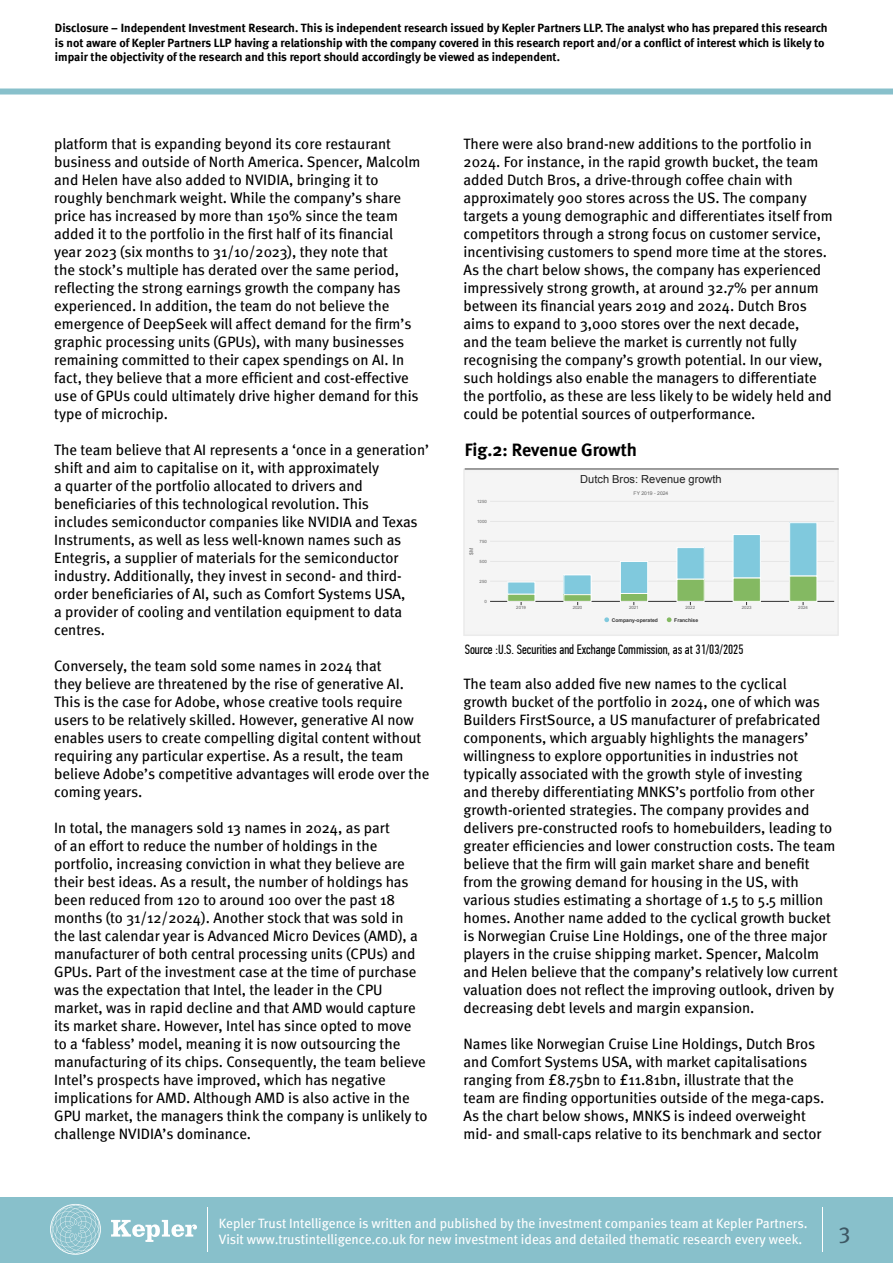
<style>
.page{position:relative;width:893px;height:1263px;background:#fff}
.page>*{position:absolute;margin:0;border:0;box-sizing:border-box;transform-origin:0 0}
.t1{font:22.5px "Meta";color:#3d5864}
.t2{font:700 18px "Meta";color:#000}
.t3{font:15px/18px "Meta";color:#000}
.t4{font:13.5px/16.2px "Meta";color:#fff}
.t5{font:13.5px "PF Din Text Comp Pro";color:#000}
.t6{font:12px/14.4px "Meta Bold LF";color:#000}
.t7{font:11.1px "Arial";color:#1f1f1f}
.t8{font:700 5.1px "Arial";color:#333}
.t9{font:5.1px "Arial";color:#666}
.t10{font:4.35px "Arial";color:#666}
</style>
<div class="page">
<div style="left:0;top:1197px;width:893px;height:66px;background:#88c0cb"></div>
<svg style="left:111px;top:1220px;width:86px;height:22px"></svg>
<svg style="left:50px;top:1204px;width:51px;height:51px"></svg>
<hr style="left:207px;top:1207px;width:1px;height:44px;background:#fff">
<div style="left:0;top:89px;width:893px;height:6px;background:#88c0cb"></div>
<hr style="left:822px;top:1207px;width:1px;height:44px;background:#fff">
<div style="left:464px;top:473px;width:374px;height:158px;background:#f5f5f5"></div>
<hr style="left:490px;top:581px;width:344px;height:1px;background:#e6e6e6">
<hr style="left:490px;top:561px;width:344px;height:1px;background:#e6e6e6">
<hr style="left:490px;top:541px;width:344px;height:1px;background:#e6e6e6">
<hr style="left:490px;top:521px;width:344px;height:1px;background:#e6e6e6">
<hr style="left:490px;top:501px;width:344px;height:1px;background:#e6e6e6">
<hr style="left:490px;top:601px;width:344px;height:1px;background:#333">
<div style="left:508px;top:582px;width:27px;height:12px;background:#80c9dd"></div>
<div style="left:564px;top:575px;width:27px;height:20px;background:#80c9dd"></div>
<div style="left:620px;top:561px;width:28px;height:32px;background:#80c9dd"></div>
<div style="left:620px;top:561px;width:28px;height:33px;border:1px solid #fff"></div>
<div style="left:677px;top:548px;width:27px;height:31px;background:#80c9dd"></div>
<div style="left:733px;top:534px;width:27px;height:44px;background:#80c9dd"></div>
<div style="left:733px;top:534px;width:28px;height:44px;border:1px solid #fff"></div>
<div style="left:790px;top:523px;width:27px;height:53px;background:#80c9dd"></div>
<div style="left:789px;top:522px;width:28px;height:54px;border:1px solid #fff"></div>
<div style="left:508px;top:594px;width:27px;height:7px;background:#84b962"></div>
<div style="left:507px;top:594px;width:28px;height:7px;border:1px solid #fff"></div>
<div style="left:564px;top:595px;width:27px;height:6px;background:#84b962"></div>
<div style="left:564px;top:594px;width:27px;height:7px;border:1px solid #fff"></div>
<div style="left:620px;top:593px;width:28px;height:8px;background:#84b962"></div>
<div style="left:620px;top:593px;width:28px;height:8px;border:1px solid #fff"></div>
<div style="left:677px;top:579px;width:27px;height:22px;background:#84b962"></div>
<div style="left:733px;top:578px;width:27px;height:23px;background:#84b962"></div>
<div style="left:790px;top:576px;width:27px;height:25px;background:#84b962"></div>
<svg style="left:604px;top:617px;width:5px;height:5px"></svg>
<svg style="left:667px;top:617px;width:4px;height:5px"></svg>
<div style="left:463px;top:469px;width:376px;height:167px;border:2px solid #ebebeb"></div>
<hr style="left:465px;top:468px;width:374px;height:2px;background:#808080">
<p class="t6" style="left:55px;top:21px;width:774px">Disclosure – Independent Investment Research. This is independent research issued by Kepler Partners LLP. The analyst who has prepared this research is not aware of Kepler Partners LLP having a relationship with the company covered in this research report and/or a conflict of interest which is likely to impair the objectivity of the research and this report should accordingly be viewed as independent.</p>
<p class="t3" style="left:54px;top:135px;width:368px">platform that is expanding beyond its core restaurant business and outside of North America. Spencer, Malcolm and Helen have also added to NVIDIA, bringing it to roughly benchmark weight. While the company’s share price has increased by more than 150% since the team added it to the portfolio in the first half of its financial year 2023 (six months to 31/10/2023), they note that<br>the stock’s multiple has derated over the same period, reflecting the strong earnings growth the company has experienced. In addition, the team do not believe the emergence of DeepSeek will affect demand for the firm’s graphic processing units (GPUs), with many businesses remaining committed to their capex spendings on AI. In fact, they believe that a more efficient and cost-effective use of GPUs could ultimately drive higher demand for this type of microchip.</p>
<p class="t3" style="left:54px;top:441px;width:376px">The team believe that AI represents a ‘once in a generation’ shift and aim to capitalise on it, with approximately<br>a quarter of the portfolio allocated to drivers and beneficiaries of this technological revolution. This<br>includes semiconductor companies like NVIDIA and Texas Instruments, as well as less well-known names such as Entegris, a supplier of materials for the semiconductor industry. Additionally, they invest in second- and third&shy;order beneficiaries of AI, such as Comfort Systems USA,<br>a provider of cooling and ventilation equipment to data centres.</p>
<p class="t3" style="left:54px;top:657px;width:377px">Conversely, the team sold some names in 2024 that<br>they believe are threatened by the rise of generative AI.<br>This is the case for Adobe, whose creative tools require users to be relatively skilled. However, generative AI now enables users to create compelling digital content without requiring any particular expertise. As a result, the team believe Adobe’s competitive advantages will erode over the coming years.</p>
<p class="t3" style="left:54px;top:819px;width:375px">In total, the managers sold 13 names in 2024, as part<br>of an effort to reduce the number of holdings in the portfolio, increasing conviction in what they believe are their best ideas. As a result, the number of holdings has been reduced from 120 to around 100 over the past 18 months (to 31/12/2024). Another stock that was sold in the last calendar year is Advanced Micro Devices (AMD), a manufacturer of both central processing units (CPUs) and GPUs. Part of the investment case at the time of purchase was the expectation that Intel, the leader in the CPU market, was in rapid decline and that AMD would capture its market share. However, Intel has since opted to move to a ‘fabless’ model, meaning it is now outsourcing the manufacturing of its chips. Consequently, the team believe Intel’s prospects have improved, which has negative implications for AMD. Although AMD is also active in the GPU market, the managers think the company is unlikely to challenge NVIDIA’s dominance.</p>
<p class="t3" style="left:464px;top:135px;width:371px">There were also brand-new additions to the portfolio in 2024. For instance, in the rapid growth bucket, the team added Dutch Bros, a drive-through coffee chain with approximately 900 stores across the US. The company targets a young demographic and differentiates itself from competitors through a strong focus on customer service, incentivising customers to spend more time at the stores.<br>As the chart below shows, the company has experienced impressively strong growth, at around 32.7% per annum between its financial years 2019 and 2024. Dutch Bros aims to expand to 3,000 stores over the next decade,<br>and the team believe the market is currently not fully recognising the company’s growth potential. In our view, such holdings also enable the managers to differentiate the portfolio, as these are less likely to be widely held and could be potential sources of outperformance.</p>
<p class="t2" style="left:465px;top:439px;width:174px">Fig.2: Revenue Growth</p>
<p class="t10" style="left:477px;top:499px;width:11px">1250</p>
<p class="t10" style="left:477px;top:519px;width:11px">1000</p>
<p class="t10" style="left:480px;top:539px;width:9px">750</p>
<p class="t9" style="left:468px;top:555px;width:9px;rotate:-90deg">$M</p>
<p class="t10" style="left:480px;top:559px;width:9px">500</p>
<p class="t10" style="left:480px;top:579px;width:9px">250</p>
<p class="t10" style="left:484px;top:599px;width:4px">0</p>
<p class="t7" style="left:580px;top:472px;width:143px">Dutch Bros: Revenue growth</p>
<p class="t9" style="left:634px;top:490px;width:36px">FY 2019 - 2024</p>
<p class="t10" style="left:516px;top:604px;width:11px">2019</p>
<p class="t10" style="left:573px;top:604px;width:11px">2020</p>
<p class="t10" style="left:629px;top:604px;width:11px">2021</p>
<p class="t10" style="left:685px;top:604px;width:11px">2022</p>
<p class="t10" style="left:742px;top:604px;width:11px">2023</p>
<p class="t10" style="left:798px;top:604px;width:11px">2024</p>
<p class="t8" style="left:612px;top:617px;width:48px">Company-operated</p>
<p class="t8" style="left:674px;top:617px;width:25px">Franchise</p>
<p class="t5" style="left:465px;top:641px;width:280px">Source :U.S. Securities and Exchange Commission, as at 31/03/2025</p>
<p class="t3" style="left:464px;top:675px;width:376px">The team also added five new names to the cyclical<br>growth bucket of the portfolio in 2024, one of which was Builders FirstSource, a US manufacturer of prefabricated components, which arguably highlights the managers’ willingness to explore opportunities in industries not typically associated with the growth style of investing<br>and thereby differentiating MNKS’s portfolio from other growth-oriented strategies. The company provides and delivers pre-constructed roofs to homebuilders, leading to greater efficiencies and lower construction costs. The team believe that the firm will gain market share and benefit from the growing demand for housing in the US, with various studies estimating a shortage of 1.5 to 5.5 million homes. Another name added to the cyclical growth bucket is Norwegian Cruise Line Holdings, one of the three major players in the cruise shipping market. Spencer, Malcolm and Helen believe that the company’s relatively low current valuation does not reflect the improving outlook, driven by decreasing debt levels and margin expansion.</p>
<p class="t3" style="left:464px;top:1035px;width:362px">Names like Norwegian Cruise Line Holdings, Dutch Bros and Comfort Systems USA, with market capitalisations ranging from £8.75bn to £11.81bn, illustrate that the team are finding opportunities outside of the mega-caps.<br>As the chart below shows, MNKS is indeed overweight mid- and small-caps relative to its benchmark and sector</p>
<p class="t4" style="left:219px;top:1214px;width:590px">Kepler Trust Intelligence is written and published by the investment companies team at Kepler Partners.<br>Visit www.trustintelligence.co.uk for new investment ideas and detailed thematic research every week.</p>
<h1 class="t1" style="left:839px;top:1218px;width:13px">3</h1>
</div>
